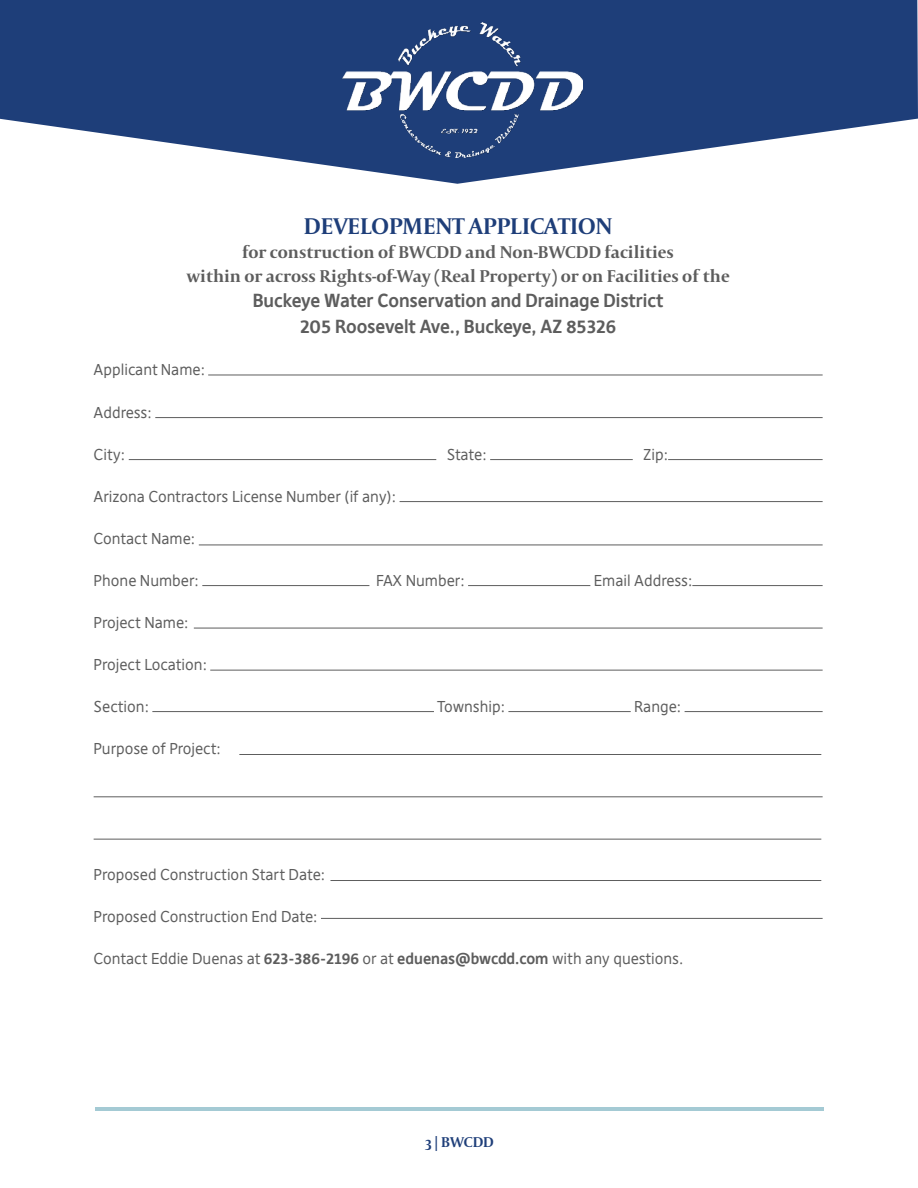
<style>
.page{position:relative;width:918px;height:1188px;background:#fff}
.page>*{position:absolute;margin:0;border:0;box-sizing:border-box;transform-origin:0 0}
.t1{font:700 24px "Capitolium 2";color:#1e3e79}
.t2{font:700 18px/24px "Capitolium 2";color:#5d5d5d;text-align:center}
.t3{font:700 18px/25.5px "Deja Rip";color:#5d5d5d;text-align:center}
.t4{font:15px "Deja Rip";color:#5d5d5d}
.t5{font:700 15px "Capitolium 2";color:#1e3e79}
.s1{font-weight:700}
</style>
<div class="page">
<svg style="left:0;top:0;width:918px;height:184px;fill:#1e3e79"></svg>
<hr style="left:95px;top:1108px;width:729px;height:3px;background:#7ab1c1">
<img style="left:342px;top:23px;width:241px;height:135px">
<hr style="left:208px;top:375px;width:615px;height:1px;background:#5d5d5d">
<hr style="left:155px;top:417px;width:668px;height:1px;background:#5d5d5d">
<hr style="left:129px;top:459px;width:307px;height:1px;background:#5d5d5d">
<hr style="left:490px;top:459px;width:143px;height:1px;background:#5d5d5d">
<hr style="left:668px;top:459px;width:155px;height:1px;background:#5d5d5d">
<hr style="left:400px;top:501px;width:423px;height:1px;background:#5d5d5d">
<hr style="left:202px;top:585px;width:167px;height:1px;background:#5d5d5d">
<hr style="left:468px;top:585px;width:122px;height:1px;background:#5d5d5d">
<hr style="left:692px;top:585px;width:131px;height:1px;background:#5d5d5d">
<hr style="left:152px;top:711px;width:282px;height:1px;background:#5d5d5d">
<hr style="left:508px;top:711px;width:123px;height:1px;background:#5d5d5d">
<hr style="left:685px;top:711px;width:138px;height:1px;background:#5d5d5d">
<hr style="left:194px;top:628px;width:629px;height:1px;background:#5d5d5d">
<hr style="left:239px;top:754px;width:582px;height:1px;background:#5d5d5d">
<hr style="left:94px;top:796px;width:729px;height:1px;background:#5d5d5d">
<hr style="left:94px;top:839px;width:727px;height:1px;background:#5d5d5d">
<hr style="left:210px;top:670px;width:613px;height:1px;background:#5d5d5d">
<hr style="left:330px;top:880px;width:491px;height:1px;background:#5d5d5d">
<hr style="left:199px;top:545px;width:624px;height:1px;background:#5d5d5d">
<hr style="left:321px;top:918px;width:502px;height:1px;background:#5d5d5d">
<h1 class="t1" style="left:304px;top:216px;width:310px">DEVELOPMENT APPLICATION</h1>
<p class="t2" style="left:187px;top:242px;width:545px">for construction of BWCDD and Non-BWCDD facilities<br>within or across Rights-of-Way (Real Property) or on Facilities of the</p>
<p class="t3" style="left:253px;top:290px;width:412px">Buckeye Water Conservation and Drainage District<br>205 Roosevelt Ave., Buckeye, AZ 85326</p>
<p class="t4" style="left:94px;top:363px;width:113px">Applicant Name:</p>
<p class="t4" style="left:94px;top:406px;width:60px">Address:</p>
<p class="t4" style="left:94px;top:448px;width:33px">City:</p>
<p class="t4" style="left:447px;top:448px;width:41px">State:</p>
<p class="t4" style="left:643px;top:448px;width:26px">Zip:</p>
<p class="t4" style="left:94px;top:490px;width:304px">Arizona Contractors License Number (if any):</p>
<p class="t4" style="left:94px;top:532px;width:103px">Contact Name:</p>
<p class="t4" style="left:94px;top:574px;width:107px">Phone Number:</p>
<p class="t4" style="left:376px;top:574px;width:90px">FAX Number:</p>
<p class="t4" style="left:594px;top:574px;width:100px">Email Address:</p>
<p class="t4" style="left:94px;top:616px;width:96px">Project Name:</p>
<p class="t4" style="left:94px;top:658px;width:115px">Project Location:</p>
<p class="t4" style="left:94px;top:700px;width:57px">Section:</p>
<p class="t4" style="left:437px;top:700px;width:69px">Township:</p>
<p class="t4" style="left:634px;top:700px;width:49px">Range:</p>
<p class="t4" style="left:94px;top:742px;width:129px">Purpose of Project:</p>
<p class="t4" style="left:94px;top:868px;width:233px">Proposed Construction Start Date:</p>
<p class="t4" style="left:94px;top:910px;width:225px">Proposed Construction End Date:</p>
<p class="t4" style="left:94px;top:952px;width:591px">Contact Eddie Duenas at <span class="s1">623-386-2196</span> or at <span class="s1">eduenas@bwcdd.com</span> with any questions.</p>
<p class="t5" style="left:425px;top:1136px;width:70px">3 | BWCDD</p>
</div>
